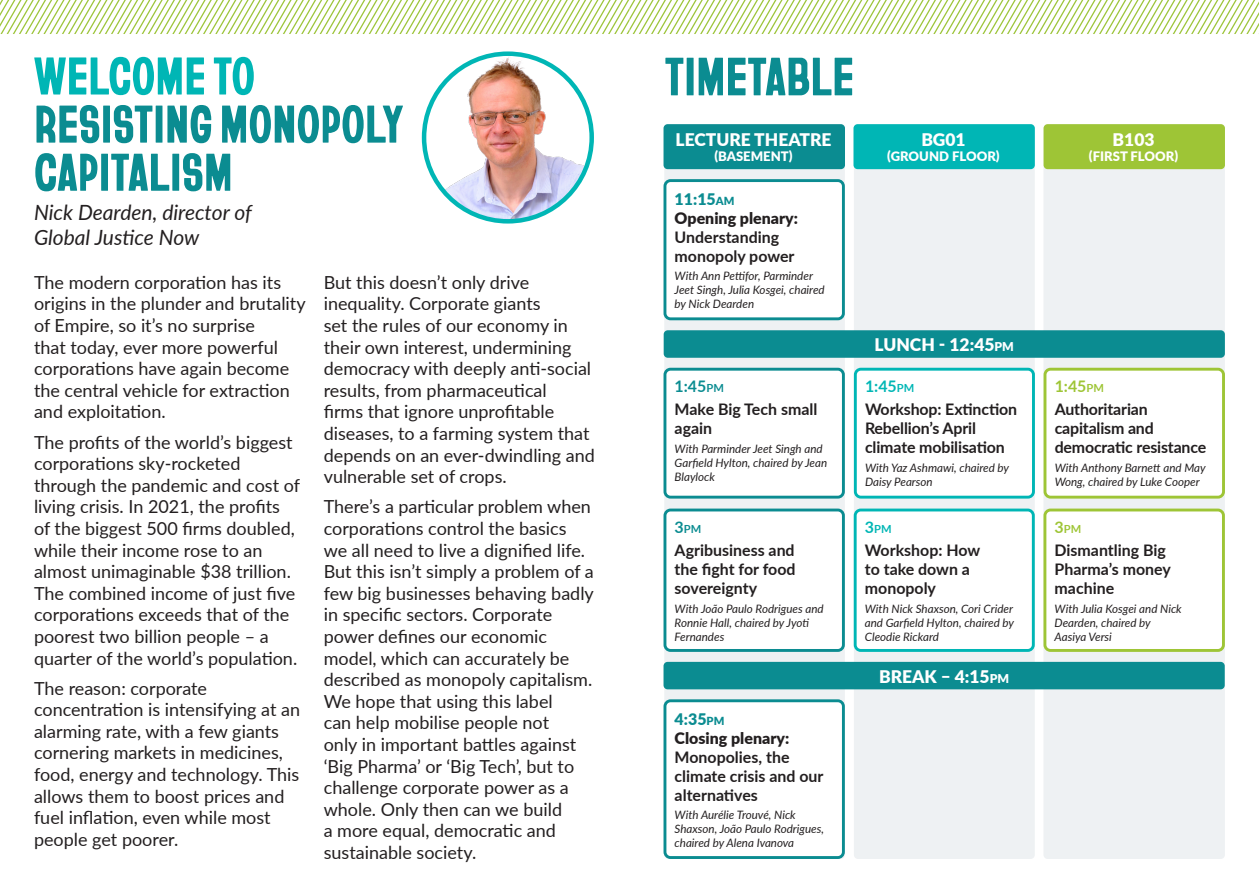
<style>
.page{position:relative;width:1259px;height:893px;background:#fff}
.page>*{position:absolute;margin:0;border:0;box-sizing:border-box;transform-origin:0 0}
.t1{font:63px "BAYARD";color:#0b8c91}
.t2{font:62.1px/48.2px "BAYARD";color:#0b8c91}
.t3{font:italic 21px/25.2px "Lato";color:#231f20}
.t4{font:18px/21.6px "Lato";color:#231f20}
.t5{font:900 17.4px "Lato";color:#fff}
.t6{font:700 15.9px/19.2px "Lato";color:#231f20}
.t7{font:900 15.9px "Lato";color:#0b8c91}
.timetable_time{font:700 15.9px "Lato";color:#9ec536}
.timetable_time-2{font:700 15.9px "Lato";color:#00b6b5}
.timetable_time-3{font:700 15.9px "Lato";color:#0b8c91}
.t8{font:900 13.05px "Lato";color:#fff}
.t9{font:italic 11.55px/14px "Lato";color:#231f20}
.timetable_time-4{font:700 11.1px "Lato";color:#0b8c91}
.timetable_time-5{font:700 11.1px "Lato";color:#9ec536}
.timetable_time-6{font:700 11.1px "Lato";color:#00b6b5}
.s1{color:#00b6b5}
.s2{font-size:11.1px}
.s3{font-weight:900}
.s4{font-size:15.9px}
.s5{font-size:12.15px}
</style>
<div class="page">
<img style="left:434px;top:55px;width:158px;height:165px">
<div style="left:422px;top:51px;width:172px;height:173px;border:4px solid #00b6b5;border-radius:50%"></div>
<div style="left:664px;top:124px;width:181px;height:735px;background:#eef1f3;border-radius:4px"></div>
<div style="left:854px;top:124px;width:180px;height:735px;background:#eef1f3;border-radius:4px"></div>
<div style="left:1043px;top:124px;width:181px;height:735px;background:#eef1f3;border-radius:4px"></div>
<div style="left:665px;top:181px;width:178px;height:138px;background:#fff;border-radius:6px"></div>
<div style="left:663px;top:179px;width:182px;height:141px;border:3px solid #0b8c91;border-radius:6px"></div>
<div style="left:665px;top:701px;width:178px;height:156px;background:#fff;border-radius:6px"></div>
<div style="left:663px;top:699px;width:182px;height:160px;border:3px solid #0b8c91;border-radius:6px"></div>
<div style="left:1045px;top:369px;width:178px;height:128px;background:#fff;border-radius:6px"></div>
<div style="left:1043px;top:368px;width:182px;height:131px;border:3px solid #9ec536;border-radius:6px"></div>
<div style="left:855px;top:369px;width:178px;height:128px;background:#fff;border-radius:6px"></div>
<div style="left:854px;top:368px;width:181px;height:131px;border:3px solid #00b6b5;border-radius:6px"></div>
<div style="left:665px;top:369px;width:178px;height:128px;background:#fff;border-radius:6px"></div>
<div style="left:663px;top:368px;width:182px;height:131px;border:3px solid #0b8c91;border-radius:6px"></div>
<div style="left:665px;top:510px;width:178px;height:140px;background:#fff;border-radius:6px"></div>
<div style="left:663px;top:509px;width:182px;height:143px;border:3px solid #0b8c91;border-radius:6px"></div>
<div style="left:1045px;top:510px;width:178px;height:140px;background:#fff;border-radius:6px"></div>
<div style="left:1043px;top:509px;width:181px;height:143px;border:3px solid #9ec536;border-radius:6px"></div>
<div style="left:855px;top:510px;width:178px;height:140px;background:#fff;border-radius:6px"></div>
<div style="left:853px;top:509px;width:181px;height:143px;border:3px solid #00b6b5;border-radius:6px"></div>
<div style="left:663px;top:330px;width:561px;height:28px;background:#0b8c91;border-radius:4px"></div>
<div style="left:663px;top:124px;width:182px;height:45px;background:#0b8c91;border-radius:4px"></div>
<div style="left:853px;top:124px;width:181px;height:45px;background:#00b6b5;border-radius:4px"></div>
<div style="left:1043px;top:124px;width:182px;height:45px;background:#9ec536;border-radius:4px"></div>
<div style="left:663px;top:662px;width:561px;height:27px;background:#0b8c91;border-radius:4px"></div>
<svg style="left:0;top:0;width:1259px;height:34px"></svg>
<p class="t2" style="left:34px;top:52px;width:371px"><span class="s1">WELCOME TO<br></span>RESISTING MONOPOLY<br>CAPITALISM</p>
<p class="t3" style="left:34px;top:199px;width:219px">Nick Dearden, director of<br>Global Justice Now</p>
<p class="t4" style="left:34px;top:271px;width:273px">The modern corporation has its origins in the plunder and brutality of Empire, so it’s no surprise<br>that today, ever more powerful corporations have again become the central vehicle for extraction and exploitation.</p>
<p class="t4" style="left:34px;top:430px;width:268px">The profits of the world’s biggest corporations sky-rocketed through the pandemic and cost of living crisis. In 2021, the profits of the biggest 500 firms doubled, while their income rose to an almost unimaginable $38 trillion.<br>The combined income of just five corporations exceeds that of the poorest two billion people – a quarter of the world’s population.</p>
<p class="t4" style="left:34px;top:677px;width:267px">The reason: corporate concentration is intensifying at an alarming rate, with a few giants cornering markets in medicines, food, energy and technology. This allows them to boost prices and fuel inflation, even while most people get poorer.</p>
<p class="t4" style="left:324px;top:271px;width:273px">But this doesn’t only drive inequality. Corporate giants<br>set the rules of our economy in their own interest, undermining democracy with deeply anti-social results, from pharmaceutical<br>firms that ignore unprofitable diseases, to a farming system that depends on an ever-dwindling and vulnerable set of crops.</p>
<p class="t4" style="left:324px;top:495px;width:272px">There’s a particular problem when corporations control the basics we all need to live a dignified life.<br>But this isn’t simply a problem of a few big businesses behaving badly in specific sectors. Corporate power defines our economic model, which can accurately be described as monopoly capitalism.<br>We hope that using this label<br>can help mobilise people not<br>only in important battles against ‘Big Pharma’ or ‘Big Tech’, but to challenge corporate power as a whole. Only then can we build<br>a more equal, democratic and sustainable society.</p>
<p class="t1" style="left:664px;top:46px;width:191px">TIMETABLE</p>
<p class="t5" style="left:675px;top:126px;width:157px">LECTURE THEATRE</p>
<p class="t8" style="left:714px;top:147px;width:80px">(BASEMENT)</p>
<p class="t7" style="left:674px;top:187px;width:61px">11:15<span class="s2">AM</span></p>
<p class="t6" style="left:674px;top:208px;width:125px"><span class="s3">Opening plenary:<br></span>Understanding monopoly power</p>
<p class="t9" style="left:674px;top:268px;width:151px">With Ann Pettifor, Parminder<br>Jeet Singh, Julia Kosgei, chaired by Nick Dearden</p>
<p class="timetable_time-3" style="left:674px;top:374px;width:51px">1:45<span class="s2">PM</span></p>
<p class="t6" style="left:674px;top:399px;width:144px">Make Big Tech small again</p>
<p class="t9" style="left:674px;top:441px;width:154px">With Parminder Jeet Singh and<br>Garfield Hylton, chaired by Jean<br>Blaylock</p>
<p class="timetable_time-4" style="left:674px;top:520px;width:28px"><span class="s4">3</span>PM</p>
<p class="t6" style="left:674px;top:540px;width:122px;text-align:justify">Agribusiness and the fight for food sovereignty</p>
<p class="t9" style="left:674px;top:601px;width:150px">With João Paulo Rodrigues and<br>Ronnie Hall, chaired by Jyoti<br>Fernandes</p>
<p class="t7" style="left:674px;top:707px;width:51px">4:35<span class="s2">PM</span></p>
<p class="t6" style="left:674px;top:728px;width:150px"><span class="s3">Closing plenary:<br></span>Monopolies, the climate crisis and our alternatives</p>
<p class="t9" style="left:674px;top:808px;width:151px">With Aurélie Trouvé, Nick<br>Shaxson, João Paulo Rodrigues, chaired by Alena Ivanova</p>
<p class="t5" style="left:921px;top:126px;width:46px">BG01</p>
<p class="t8" style="left:887px;top:147px;width:114px">(GROUND FLOOR)</p>
<p class="t5" style="left:874px;top:332px;width:141px">LUNCH - 12:45<span class="s5">PM</span></p>
<p class="timetable_time-2" style="left:865px;top:374px;width:51px">1:45<span class="s2">PM</span></p>
<p class="t6" style="left:865px;top:399px;width:154px">Workshop: Extinction<br>Rebellion’s April climate mobilisation</p>
<p class="t9" style="left:865px;top:460px;width:146px">With Yaz Ashmawi, chaired by<br>Daisy Pearson</p>
<p class="timetable_time-6" style="left:865px;top:520px;width:28px"><span class="s4">3</span>PM</p>
<p class="t6" style="left:865px;top:540px;width:117px">Workshop: How to take down a monopoly</p>
<p class="t9" style="left:865px;top:601px;width:151px;text-align:justify">With Nick Shaxson, Cori Crider and Garfield Hylton, chaired by Cleodie Rickard</p>
<p class="t5" style="left:879px;top:663px;width:132px">BREAK – 4:15<span class="s5">PM</span></p>
<p class="t5" style="left:1112px;top:126px;width:43px">B103</p>
<p class="t8" style="left:1089px;top:147px;width:91px">(FIRST FLOOR)</p>
<p class="timetable_time" style="left:1054px;top:374px;width:51px">1:45<span class="s2">PM</span></p>
<p class="t6" style="left:1054px;top:399px;width:153px">Authoritarian capitalism and democratic resistance</p>
<p class="t9" style="left:1054px;top:460px;width:152px">With Anthony Barnett and May<br>Wong, chaired by Luke Cooper</p>
<p class="timetable_time-5" style="left:1054px;top:520px;width:28px"><span class="s4">3</span>PM</p>
<p class="t6" style="left:1054px;top:540px;width:118px">Dismantling Big<br>Pharma’s money machine</p>
<p class="t9" style="left:1054px;top:601px;width:129px">With Julia Kosgei and Nick<br>Dearden, chaired by<br>Aasiya Versi</p>
</div>
